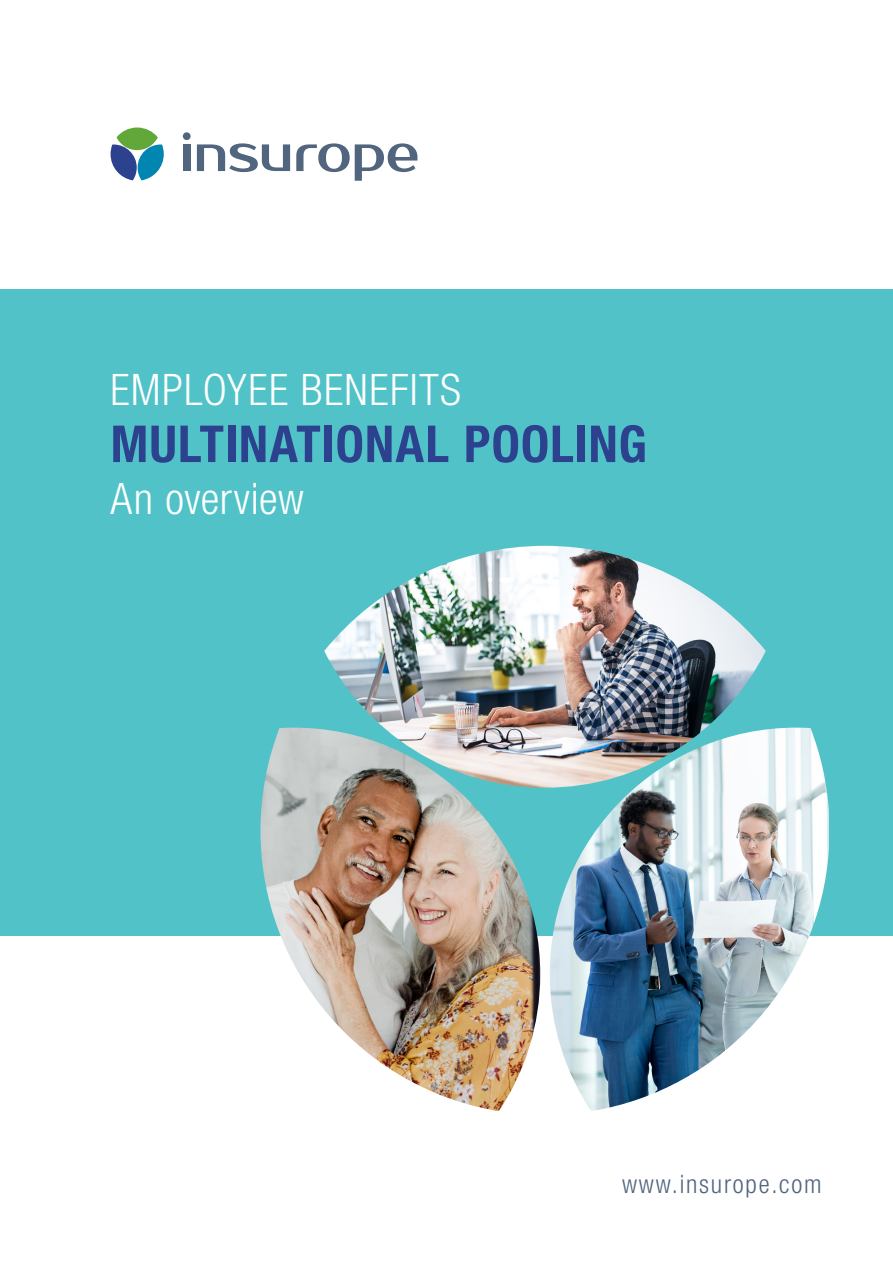
<style>
.page{position:relative;width:893px;height:1263px;background:#fff}
.page>*{position:absolute;margin:0;border:0;box-sizing:border-box;transform-origin:0 0}
.t1{font:700 condensed 51px "Helvetica Neue LT Pro";letter-spacing:.02em;color:#2c428e}
.t2{font:300 condensed 43.5px "Helvetica Neue LT Pro";letter-spacing:.03em;color:#fff}
.t3{font:300 condensed 43.5px "Helvetica Neue LT Pro";letter-spacing:.01em;color:#fff}
.t4{font:300 condensed 25.5px "Helvetica Neue LT Pro";letter-spacing:.07em;color:#51657e}
</style>
<div class="page">
<div style="left:0;top:289px;width:893px;height:646px;background:#51c3c8"></div>
<div style="left:183px;top:144px;width:7px;height:27px;background:#51657e"></div>
<svg style="left:183px;top:132px;width:8px;height:8px"></svg>
<svg style="left:197px;top:143px;width:93px;height:29px"></svg>
<svg style="left:296px;top:143px;width:121px;height:38px"></svg>
<svg style="left:111px;top:127px;width:53px;height:53px"></svg>
<img style="left:260px;top:728px;width:280px;height:383px">
<img style="left:324px;top:546px;width:442px;height:242px">
<img style="left:550px;top:728px;width:279px;height:383px">
<p class="t2" style="left:111px;top:364px;width:352px">EMPLOYEE BENEFITS</p>
<p class="t1" style="left:111px;top:413px;width:538px">MULTINATIONAL POOLING</p>
<p class="t3" style="left:111px;top:474px;width:195px">An overview</p>
<p class="t4" style="left:622px;top:1169px;width:201px">www.insurope.com</p>
</div>
